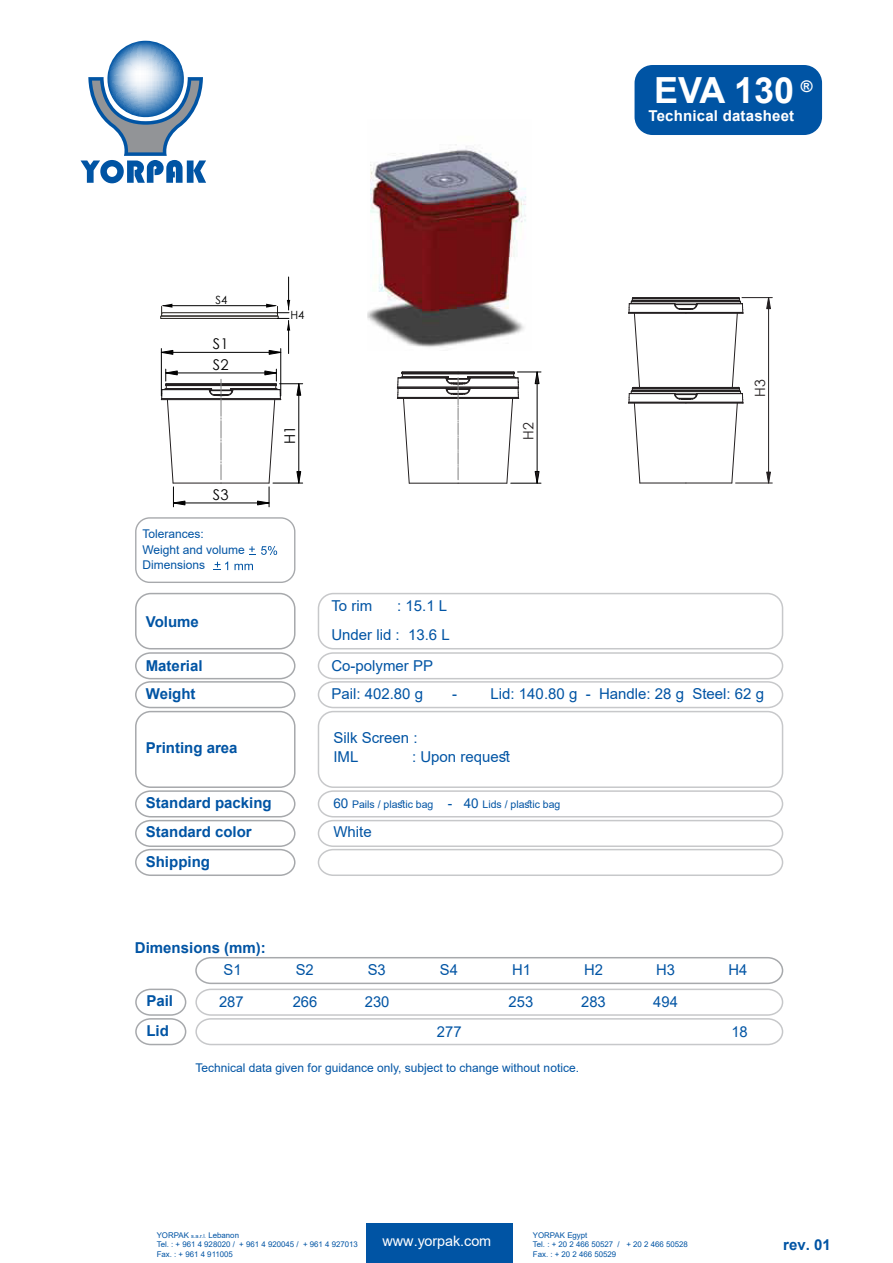
<style>
.page{position:relative;width:893px;height:1263px;background:#fff}
.page>*{position:absolute;margin:0;border:0;box-sizing:border-box;transform-origin:0 0}
.t1{font:700 36px "Arial";color:#fff}
.t2{font:700 16.05px "Arial";color:#fff}
.t3{font:15px/29.4px "Arial";color:#0054a4;text-align:right}
.t4{font:700 15px "Arial";color:#0054a4}
.t5{font:700 15px "Arial";letter-spacing:.015em;color:#fff}
.t6{font:14.85px "Century Gothic";letter-spacing:.005em;color:#010101}
.t7{font:14.4px "Arial";letter-spacing:-.005em;color:#fff}
.t8{font:14.1px "Century Gothic";color:#231f20}
.t9{font:12px/15.6px "Arial";color:#0054a4}
.t10{font:11.4px "Century Gothic";color:#010101}
.t11{font:10.5px "Arial";color:#0054a4}
.t12{font:7.95px/9.4px "Arial";color:#0054a4}
.t13{font:7.8px/9.4px "Arial";color:#0054a4}
.s1{font-size:13.5px}
.s2{font-size:5.7px}
</style>
<div class="page">
<div style="left:634px;top:65px;width:188px;height:70px;background:#0054a4;border-radius:18px"></div>
<div style="left:367px;top:1223px;width:146px;height:40px;background:#0054a4"></div>
<div style="left:135px;top:593px;width:160px;height:56px;border:2px solid #a7a9ac;border-radius:15px"></div>
<div style="left:318px;top:593px;width:465px;height:56px;border:2px solid #c7c8ca;border-radius:15px"></div>
<div style="left:135px;top:711px;width:160px;height:77px;border:2px solid #a7a9ac;border-radius:15px"></div>
<div style="left:135px;top:517px;width:160px;height:66px;border:1px solid #a7a9ac;border-radius:14px"></div>
<div style="left:318px;top:711px;width:465px;height:77px;border:2px solid #c7c8ca;border-radius:15px"></div>
<svg style="left:195px;top:957px;width:589px;height:89px"></svg>
<svg style="left:135px;top:652px;width:161px;height:57px"></svg>
<svg style="left:317px;top:652px;width:467px;height:57px"></svg>
<svg style="left:135px;top:790px;width:161px;height:86px"></svg>
<svg style="left:317px;top:790px;width:467px;height:86px"></svg>
<svg style="left:135px;top:988px;width:52px;height:58px"></svg>
<svg style="left:249px;top:546px;width:6px;height:9px"></svg>
<svg style="left:261px;top:546px;width:16px;height:9px"></svg>
<svg style="left:214px;top:561px;width:14px;height:9px"></svg>
<svg style="left:235px;top:564px;width:18px;height:6px"></svg>
<img style="left:367px;top:144px;width:159px;height:203px">
<hr style="left:288px;top:320px;width:1px;height:33px;background:#010101">
<hr style="left:288px;top:277px;width:1px;height:33px;background:#010101">
<svg style="left:160px;top:300px;width:130px;height:31px"></svg>
<svg style="left:397px;top:372px;width:13px;height:112px"></svg>
<hr style="left:398px;top:397px;width:120px;height:1px;background:#231f20">
<hr style="left:398px;top:387px;width:120px;height:1px;background:#231f20">
<hr style="left:398px;top:378px;width:48px;height:1px;background:#231f20">
<hr style="left:470px;top:378px;width:48px;height:1px;background:#231f20">
<hr style="left:458px;top:373px;width:56px;height:1px;background:#231f20">
<hr style="left:402px;top:373px;width:56px;height:1px;background:#231f20">
<hr style="left:458px;top:398px;width:61px;height:1px;background:#231f20">
<hr style="left:397px;top:398px;width:61px;height:1px;background:#231f20">
<hr style="left:458px;top:483px;width:49px;height:1px;background:#231f20">
<hr style="left:409px;top:483px;width:49px;height:1px;background:#231f20">
<hr style="left:458px;top:388px;width:61px;height:1px;background:#231f20">
<hr style="left:397px;top:388px;width:61px;height:1px;background:#231f20">
<hr style="left:398px;top:377px;width:48px;height:1px;background:#231f20">
<hr style="left:402px;top:372px;width:112px;height:1px;background:#231f20">
<hr style="left:468px;top:377px;width:46px;height:1px;background:#231f20">
<svg style="left:445px;top:377px;width:26px;height:103px"></svg>
<svg style="left:506px;top:372px;width:35px;height:112px"></svg>
<hr style="left:629px;top:402px;width:114px;height:1px;background:#231f20">
<hr style="left:629px;top:312px;width:114px;height:1px;background:#231f20">
<hr style="left:632px;top:391px;width:108px;height:1px;background:#231f20">
<hr style="left:632px;top:388px;width:107px;height:1px;background:#231f20">
<hr style="left:632px;top:301px;width:108px;height:1px;background:#231f20">
<hr style="left:632px;top:298px;width:107px;height:1px;background:#231f20">
<hr style="left:686px;top:403px;width:57px;height:1px;background:#231f20">
<hr style="left:629px;top:403px;width:57px;height:1px;background:#231f20">
<hr style="left:630px;top:393px;width:45px;height:1px;background:#231f20">
<hr style="left:697px;top:393px;width:45px;height:1px;background:#231f20">
<hr style="left:686px;top:483px;width:46px;height:1px;background:#231f20">
<hr style="left:640px;top:483px;width:46px;height:1px;background:#231f20">
<hr style="left:686px;top:313px;width:57px;height:1px;background:#231f20">
<hr style="left:629px;top:313px;width:57px;height:1px;background:#231f20">
<svg style="left:628px;top:297px;width:13px;height:187px"></svg>
<svg style="left:731px;top:297px;width:12px;height:187px"></svg>
<hr style="left:630px;top:303px;width:45px;height:1px;background:#231f20">
<hr style="left:697px;top:303px;width:45px;height:1px;background:#231f20">
<svg style="left:674px;top:393px;width:24px;height:7px"></svg>
<hr style="left:632px;top:390px;width:107px;height:1px;background:#231f20">
<hr style="left:633px;top:387px;width:105px;height:1px;background:#231f20">
<svg style="left:674px;top:303px;width:24px;height:7px"></svg>
<hr style="left:632px;top:300px;width:107px;height:1px;background:#231f20">
<hr style="left:633px;top:297px;width:105px;height:1px;background:#231f20">
<hr style="left:736px;top:483px;width:36px;height:1px;background:#231f20">
<hr style="left:742px;top:297px;width:30px;height:1px;background:#231f20">
<hr style="left:768px;top:298px;width:1px;height:185px;background:#231f20">
<svg style="left:766px;top:472px;width:5px;height:11px"></svg>
<svg style="left:766px;top:297px;width:5px;height:12px"></svg>
<hr style="left:162px;top:398px;width:118px;height:1px;background:#231f20">
<hr style="left:166px;top:384px;width:110px;height:1px;background:#231f20">
<hr style="left:221px;top:385px;width:55px;height:1px;background:#231f20">
<hr style="left:166px;top:385px;width:55px;height:1px;background:#231f20">
<hr style="left:221px;top:399px;width:60px;height:1px;background:#231f20">
<hr style="left:161px;top:399px;width:60px;height:1px;background:#231f20">
<hr style="left:162px;top:389px;width:47px;height:1px;background:#231f20">
<hr style="left:233px;top:389px;width:47px;height:1px;background:#231f20">
<hr style="left:166px;top:383px;width:110px;height:1px;background:#231f20">
<hr style="left:231px;top:388px;width:45px;height:1px;background:#231f20">
<hr style="left:166px;top:388px;width:46px;height:1px;background:#231f20">
<hr style="left:221px;top:483px;width:48px;height:1px;background:#231f20">
<hr style="left:173px;top:483px;width:48px;height:1px;background:#231f20">
<svg style="left:209px;top:379px;width:25px;height:101px"></svg>
<hr style="left:166px;top:373px;width:110px;height:1px;background:#010101">
<hr style="left:161px;top:352px;width:120px;height:1px;background:#010101">
<hr style="left:161px;top:349px;width:1px;height:47px;background:#010101">
<hr style="left:280px;top:349px;width:1px;height:47px;background:#010101">
<hr style="left:173px;top:503px;width:96px;height:1px;background:#010101">
<svg style="left:161px;top:350px;width:12px;height:4px"></svg>
<svg style="left:269px;top:350px;width:12px;height:4px"></svg>
<svg style="left:161px;top:369px;width:24px;height:138px"></svg>
<svg style="left:257px;top:369px;width:46px;height:138px"></svg>
<svg style="left:81px;top:41px;width:125px;height:142px"></svg>
<p class="t10" style="left:216px;top:292px;width:13px">S4</p>
<p class="t6" style="left:213px;top:333px;width:17px">S1</p>
<p class="t6" style="left:213px;top:354px;width:17px">S2</p>
<p class="t6" style="left:213px;top:484px;width:17px">S3</p>
<p class="t9" style="left:142px;top:526px;width:104px">Tolerances:<br>Weight and volume<br>Dimensions</p>
<p class="t4" style="left:146px;top:611px;width:55px">Volume</p>
<p class="t10" style="left:290px;top:307px;width:16px">H4</p>
<p class="t6" style="left:280px;top:444px;width:20px;rotate:-90deg">H1</p>
<p class="t3" style="left:331px;top:590px;width:120px">: 15.1 L<br>Under lid : 13.6 L</p>
<p class="t3" style="left:331px;top:590px;width:42px">To rim</p>
<p class="t8" style="left:519px;top:440px;width:19px;rotate:-90deg">H2</p>
<h1 class="t1" style="left:654px;top:65px;width:142px">EVA 130</h1>
<p class="t5" style="left:648px;top:105px;width:147px">Technical datasheet</p>
<p class="t2" style="left:801px;top:75px;width:13px">®</p>
<p class="t8" style="left:750px;top:397px;width:19px;rotate:-90deg">H3</p>
<p class="t4" style="left:146px;top:655px;width:58px">Material</p>
<p class="t3" style="left:331px;top:651px;width:103px">Co-polymer PP</p>
<p class="t4" style="left:146px;top:683px;width:51px">Weight</p>
<p class="t3" style="left:331px;top:679px;width:93px">Pail: 402.80 g</p>
<p class="t3" style="left:452px;top:679px;width:313px">- Lid: 140.80 g - Handle: 28 g Steel: 62 g</p>
<p class="t4" style="left:146px;top:738px;width:93px">Printing area</p>
<p class="t3" style="left:333px;top:728px;width:86px;line-height:19.5px;text-align:left">Silk Screen :<br>IML</p>
<p class="t3" style="left:412px;top:742px;width:99px">: Upon request</p>
<p class="t4" style="left:146px;top:792px;width:127px">Standard packing</p>
<p class="t11" style="left:333px;top:797px;width:228px"><span class="s1">60</span> Pails / plastic bag <span class="s1">- 40</span> Lids / plastic bag</p>
<p class="t4" style="left:146px;top:822px;width:107px">Standard color</p>
<p class="t3" style="left:333px;top:817px;width:40px">White</p>
<p class="t4" style="left:146px;top:852px;width:66px">Shipping</p>
<p class="t4" style="left:135px;top:937px;width:133px">Dimensions (mm):</p>
<p class="t4" style="left:146px;top:990px;width:28px">Pail</p>
<p class="t4" style="left:146px;top:1020px;width:24px">Lid</p>
<p class="t3" style="left:219px;top:954px;width:26px;line-height:31.5px;text-align:center">S1<br>287</p>
<p class="t3" style="left:296px;top:955px;width:20px">S2</p>
<p class="t3" style="left:368px;top:955px;width:20px">S3</p>
<p class="t3" style="left:440px;top:955px;width:20px">S4</p>
<p class="t3" style="left:512px;top:955px;width:20px">H1</p>
<p class="t3" style="left:584px;top:955px;width:20px">H2</p>
<p class="t3" style="left:656px;top:955px;width:20px">H3</p>
<p class="t3" style="left:728px;top:955px;width:20px">H4</p>
<p class="t3" style="left:293px;top:986px;width:26px">266</p>
<p class="t3" style="left:365px;top:986px;width:26px">230</p>
<p class="t3" style="left:509px;top:986px;width:26px">253</p>
<p class="t3" style="left:581px;top:986px;width:26px">283</p>
<p class="t3" style="left:653px;top:986px;width:26px">494</p>
<p class="t3" style="left:437px;top:1016px;width:26px">277</p>
<p class="t3" style="left:731px;top:1016px;width:18px">18</p>
<p class="t9" style="left:196px;top:1060px;width:385px">Technical data given for guidance only, subject to change without notice.</p>
<p class="t12" style="left:157px;top:1230px;width:203px">YORPAK <span class="s2">s.a.r.l.</span> Lebanon<br>Tel. : + 961 4 928020 / + 961 4 920045 / + 961 4 927013<br>Fax. : + 961 4 911005</p>
<p class="t13" style="left:533px;top:1230px;width:156px">YORPAK Egypt<br>Tel. : + 20 2 466 50527 / + 20 2 466 50528<br>Fax. : + 20 2 466 50529</p>
<p class="t4" style="left:783px;top:1234px;width:49px">rev. 01</p>
<p class="t7" style="left:382px;top:1231px;width:110px">www.yorpak.com</p>
</div>
